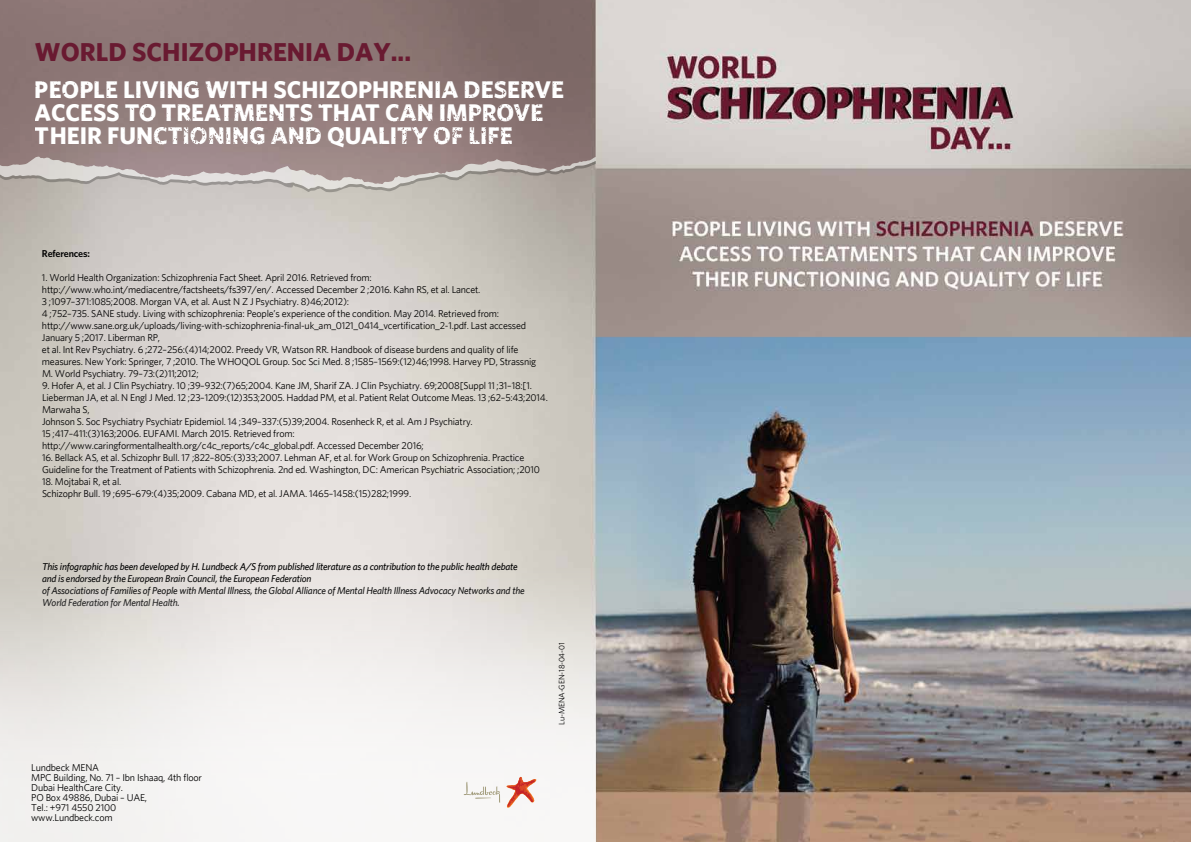
<style>
.page{position:relative;width:1191px;height:842px;background:#fff}
.page>*{position:absolute;margin:0;border:0;box-sizing:border-box;transform-origin:0 0}
.t1{font:700 26px "Whitney";color:#691a31}
.t2{font:700 24.2px/23px "Whitney";color:#fff}
.t3{font:10px/12px "Whitney";letter-spacing:-.02em;color:#010101}
.t4{font:italic 500 10px/12px "Whitney";letter-spacing:-.02em;color:#010101}
.t5{font:600 10px "Whitney";letter-spacing:-.02em;color:#010101}
.t6{font:8px "Whitney";letter-spacing:-.02em;color:#010101}
</style>
<div class="page">
<img style="left:0;top:0;width:1191px;height:842px">
<svg style="left:0;top:0;width:596px;height:157px;fill:#8c7675"></svg>
<svg style="left:0;top:157px;width:596px;height:35px"></svg>
<img style="left:0;top:473px;width:595px;height:369px">
<svg style="left:463px;top:781px;width:37px;height:22px"></svg>
<svg style="left:506px;top:777px;width:30px;height:31px"></svg>
<h1 class="t1" style="left:35px;top:36px;width:378px">WORLD SCHIZOPHRENIA DAY...</h1>
<h2 class="t2" style="left:35px;top:77px;width:531px">PEOPLE LIVING WITH SCHIZOPHRENIA DESERVE<br>ACCESS TO TREATMENTS THAT CAN IMPROVE<br>THEIR FUNCTIONING AND QUALITY OF LIFE</h2>
<p class="t5" style="left:42px;top:248px;width:50px">References:</p>
<p class="t3" style="left:42px;top:272px;width:496px">1. World Health Organization: Schizophrenia Fact Sheet. April 2016. Retrieved from: http://www.who.int/mediacentre/factsheets/fs397/en/. Accessed December 2 ;2016. Kahn RS, et al. Lancet.<br>3 ;1097–371:1085;2008. Morgan VA, et al. Aust N Z J Psychiatry. 8)46;2012):<br>4 ;752–735. SANE study. Living with schizophrenia: People’s experience of the condition. May 2014. Retrieved from: http://www.sane.org.uk/uploads/living-with-schizophrenia-final-uk_am_0121_0414_vcertification_2-1.pdf. Last accessed January 5 ;2017. Liberman RP,<br>et al. Int Rev Psychiatry. 6 ;272–256:(4)14;2002. Preedy VR, Watson RR. Handbook of disease burdens and quality of life measures. New York: Springer, 7 ;2010. The WHOQOL Group. Soc Sci Med. 8 ;1585–1569:(12)46;1998. Harvey PD, Strassnig M. World Psychiatry. 79–73:(2)11;2012;</p>
<p class="t3" style="left:42px;top:380px;width:507px">9. Hofer A, et al. J Clin Psychiatry. 10 ;39–932:(7)65;2004. Kane JM, Sharif ZA. J Clin Psychiatry. 69;2008[Suppl 11 ;31–18:[1.<br>Lieberman JA, et al. N Engl J Med. 12 ;23–1209:(12)353;2005. Haddad PM, et al. Patient Relat Outcome Meas. 13 ;62–5:43;2014.<br>Marwaha S,<br>Johnson S. Soc Psychiatry Psychiatr Epidemiol. 14 ;349–337:(5)39;2004. Rosenheck R, et al. Am J Psychiatry.<br>15 ;417–411:(3)163;2006. EUFAMI. March 2015. Retrieved from: http://www.caringformentalhealth.org/c4c_reports/c4c_global.pdf. Accessed December 2016;</p>
<p class="t3" style="left:42px;top:452px;width:499px">16. Bellack AS, et al. Schizophr Bull. 17 ;822–805:(3)33;2007. Lehman AF, et al. for Work Group on Schizophrenia. Practice<br>Guideline for the Treatment of Patients with Schizophrenia. 2nd ed. Washington, DC: American Psychiatric Association; ;2010</p>
<p class="t3" style="left:42px;top:476px;width:371px">18. Mojtabai R, et al.<br>Schizophr Bull. 19 ;695–679:(4)35;2009. Cabana MD, et al. JAMA. 1465–1458:(15)282;1999.</p>
<p class="t4" style="left:42px;top:561px;width:484px">This infographic has been developed by H. Lundbeck A/S from published literature as a contribution to the public health debate and is endorsed by the European Brain Council, the European Federation<br>of Associations of Families of People with Mental Illness, the Global Alliance of Mental Health Illness Advocacy Networks and the World Federation for Mental Health.</p>
<p class="t3" style="left:31px;top:762px;width:172px;line-height:10px">Lundbeck MENA<br>MPC Building, No. 71 – Ibn Ishaaq, 4th floor<br>Dubai HealthCare City.<br>PO Box 49886, Dubai – UAE,<br>Tel.: +971 4550 2100<br>www.Lundbeck.com</p>
<p class="t6" style="left:557px;top:725px;width:84px;rotate:-90deg">Lu-MENA-GEN-18-04-01</p>
</div>
